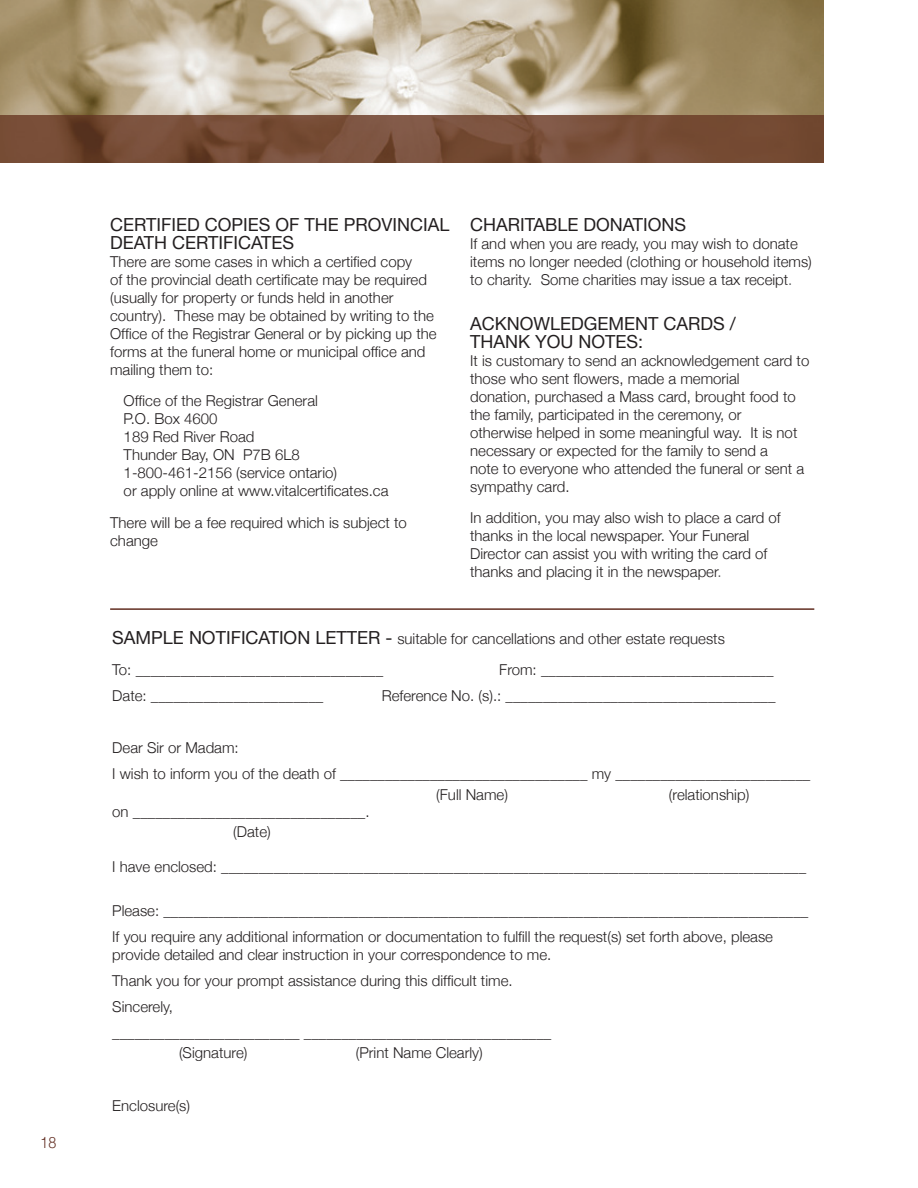
<style>
.page{position:relative;width:918px;height:1188px;background:#fff}
.page>*{position:absolute;margin:0;border:0;box-sizing:border-box;transform-origin:0 0}
.t1{font:18px/18px "Helvetica Neue";color:#231f20}
.t2{font:300 15.75px "Helvetica Neue";color:#622e22;scale:.9 1}
.t3{font:300 15px/18px "Helvetica Neue";color:#231f20}
.s1{color:#57585a}
.s2{font-weight:400;font-size:18px}
</style>
<div class="page">
<img style="left:0;top:0;width:824px;height:162px">
<hr style="left:0;top:162px;width:824px;height:1px;background:#622e22">
<hr style="left:110px;top:608px;width:704px;height:2px;background:#622e22">
<p class="t2" style="left:40px;top:1132px;width:19px">18</p>
<p class="t1" style="left:110px;top:215px;width:341px">CERTIFIED COPIES OF THE PROVINCIAL<br>DEATH CERTIFICATES</p>
<p class="t3" style="left:110px;top:252px;width:328px">There are some cases in which a certified copy<br>of the provincial death certificate may be required (usually for property or funds held in another country). These may be obtained by writing to the Office of the Registrar General or by picking up the forms at the funeral home or municipal office and mailing them to:</p>
<p class="t3" style="left:124px;top:392px;width:266px">Office of the Registrar General<br>P.O. Box 4600<br>189 Red River Road<br>Thunder Bay, ON P7B 6L8<br>1-800-461-2156 (service ontario)<br>or apply online at www.vitalcertificates.ca</p>
<p class="t3" style="left:110px;top:513px;width:298px">There will be a fee required which is subject to change</p>
<p class="t1" style="left:470px;top:215px;width:218px">CHARITABLE DONATIONS</p>
<p class="t3" style="left:470px;top:234px;width:343px">If and when you are ready, you may wish to donate items no longer needed (clothing or household items) to charity. Some charities may issue a tax receipt<span class="s1">.</span></p>
<p class="t1" style="left:470px;top:314px;width:267px">ACKNOWLEDGEMENT CARDS /<br>THANK YOU NOTES:</p>
<p class="t3" style="left:470px;top:351px;width:341px">It is customary to send an acknowledgement card to those who sent flowers, made a memorial<br>donation, purchased a Mass card, brought food to the family, participated in the ceremony, or<br>otherwise helped in some meaningful way. It is not necessary or expected for the family to send a<br>note to everyone who attended the funeral or sent a sympathy card.</p>
<p class="t3" style="left:470px;top:509px;width:312px">In addition, you may also wish to place a card of thanks in the local newspaper. Your Funeral Director can assist you with writing the card of thanks and placing it in the newspaper<span class="s1">.</span></p>
<p class="t3" style="left:112px;top:622px;width:614px;line-height:31.5px"><span class="s2">SAMPLE NOTIFICATION LETTER -</span> suitable for cancellations and other estate requests<br>To: _________________________________</p>
<p class="t3" style="left:499px;top:660px;width:276px">From: _______________________________</p>
<p class="t3" style="left:112px;top:686px;width:213px">Date: _______________________</p>
<p class="t3" style="left:382px;top:686px;width:395px">Reference No. (s).: ____________________________________</p>
<p class="t3" style="left:112px;top:735px;width:700px;line-height:26.1px">Dear Sir or Madam:<br>I wish to inform you of the death of _________________________________ my __________________________</p>
<p class="t3" style="left:436px;top:785px;width:73px">(Full Name)</p>
<p class="t3" style="left:669px;top:785px;width:82px">(relationship)</p>
<p class="t3" style="left:233px;top:801px;width:138px;line-height:20.1px;text-indent:-121px">on _______________________________. (Date)</p>
<p class="t3" style="left:112px;top:857px;width:695px">I have enclosed: ______________________________________________________________________________</p>
<p class="t3" style="left:112px;top:897px;width:698px;line-height:26.1px">Please: ______________________________________________________________________________________<br>If you require any additional information or documentation to fulfill the request(s) set forth above, please</p>
<p class="t3" style="left:112px;top:941px;width:441px;line-height:26.1px">provide detailed and clear instruction in your correspondence to me.<br>Thank you for your prompt assistance during this difficult time.<br>Sincerely,<br>_________________________ _________________________________</p>
<p class="t3" style="left:179px;top:1044px;width:70px">(Signature)</p>
<p class="t3" style="left:356px;top:1044px;width:128px">(Print Name Clearly)</p>
<p class="t3" style="left:112px;top:1096px;width:79px">Enclosure(s)</p>
</div>
